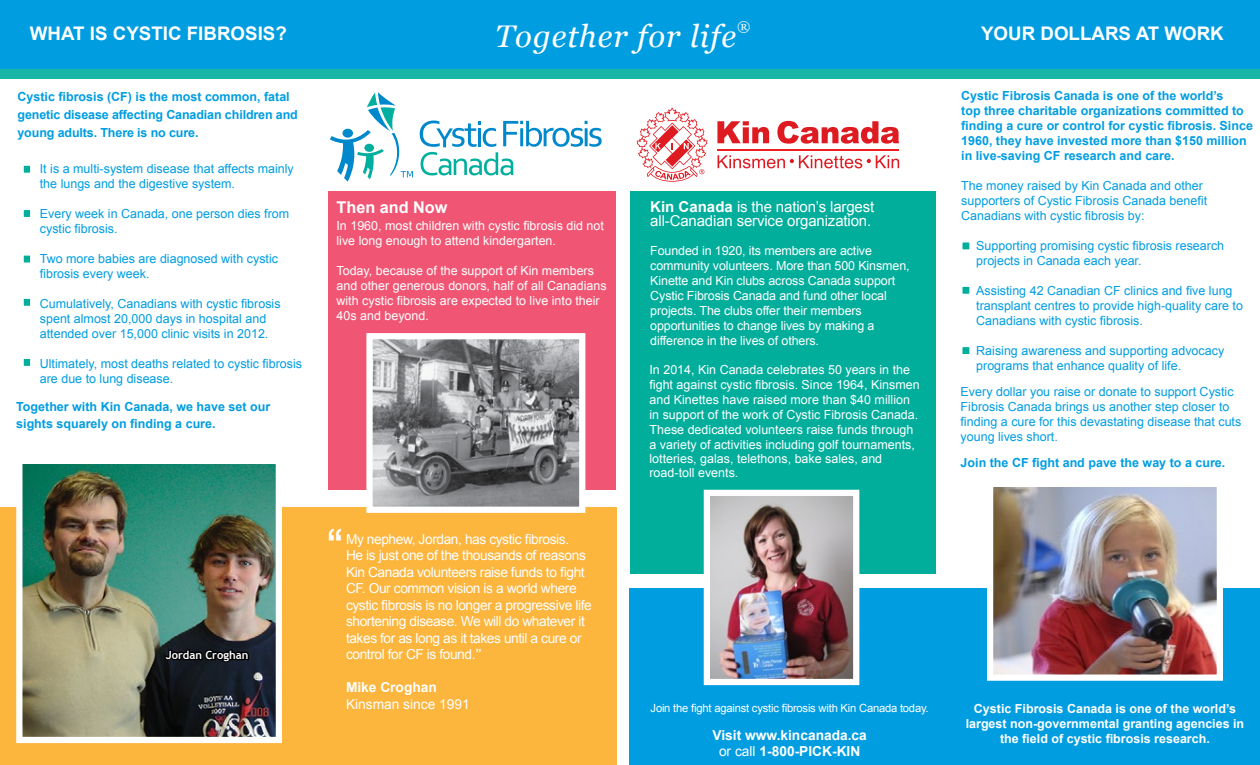
<style>
.page{position:relative;width:1260px;height:765px;background:#fff}
.page>*{position:absolute;margin:0;border:0;box-sizing:border-box;transform-origin:0 0}
.t1{font:47.5px "Myanmar Sangam MN";color:#fff}
.t2{font:italic 31.25px "Georgia";letter-spacing:.03em;color:#fff}
.t3{font:700 18.75px "Arial";color:#fff}
.t4{font:700 16.25px "Arial";color:#fff}
.t5{font:15px/13.8px "Arial";letter-spacing:-.01em;color:#fff}
.t6{font:13.75px/16.5px "Arial";letter-spacing:-.03em;color:#fff}
.t7{font:700 13.75px/16.5px "Arial";color:#fff;text-align:center}
.t8{font:13.75px "Arial";color:#fff}
.t9{font:italic 13.75px "Georgia";color:#fff}
.t10{font:12.5px/15px "Arial";color:#009de1}
.t11{font:12.5px/15px "Arial";color:#fff}
.t12{font:700 12.5px/15px "Arial";color:#009de1}
.t13{font:700 12.5px/15px "Arial";color:#fff;text-align:center}
.t14{font:11.25px "Arial";letter-spacing:-.02em;color:#fff}
.t15{font:700 11.25px "Trebuchet MS";color:#fff}
.s1{font-family:"Trebuchet MS";font-size:12.5px}
.s2{font-weight:700}
.s3{font-weight:400}
</style>
<div class="page">
<div style="left:629px;top:589px;width:631px;height:176px;background:#009de1"></div>
<div style="left:631px;top:192px;width:305px;height:382px;background:#00ae9b"></div>
<div style="left:0;top:507px;width:616px;height:258px;background:#fcb53d"></div>
<div style="left:328px;top:192px;width:288px;height:298px;background:#f05674"></div>
<div style="left:0;top:0;width:1260px;height:69px;background:#009de1"></div>
<img style="left:994px;top:488px;width:222px;height:186px">
<div style="left:987px;top:481px;width:236px;height:200px;border:6px solid #fff"></div>
<div style="left:22px;top:209px;width:9px;height:9px;background:#00ae9b;border:1px solid #fff"></div>
<div style="left:22px;top:254px;width:9px;height:10px;background:#00ae9b;border:1px solid #fff"></div>
<div style="left:22px;top:298px;width:9px;height:9px;background:#00ae9b;border:1px solid #fff"></div>
<div style="left:961px;top:241px;width:10px;height:10px;background:#00ae9b;border:1px solid #fff"></div>
<div style="left:961px;top:286px;width:10px;height:9px;background:#00ae9b;border:1px solid #fff"></div>
<div style="left:961px;top:346px;width:10px;height:9px;background:#00ae9b;border:1px solid #fff"></div>
<img style="left:16px;top:464px;width:266px;height:280px">
<div style="left:22px;top:165px;width:9px;height:9px;background:#00ae9b;border:1px solid #fff"></div>
<img style="left:373px;top:340px;width:205px;height:166px">
<div style="left:366px;top:333px;width:219px;height:180px;border:6px solid #fff"></div>
<div style="left:22px;top:358px;width:9px;height:9px;background:#00ae9b;border:1px solid #fff"></div>
<div style="left:0;top:69px;width:1260px;height:9px;background:#1ab6a5"></div>
<svg style="left:163px;top:647px;width:87px;height:17px"></svg>
<img style="left:711px;top:497px;width:141px;height:181px">
<div style="left:704px;top:490px;width:155px;height:195px;border:6px solid #fff"></div>
<svg style="left:420px;top:121px;width:182px;height:54px"></svg>
<svg style="left:330px;top:92px;width:83px;height:90px"></svg>
<hr style="left:717px;top:149px;width:182px;height:1px;background:#ed1d24">
<svg style="left:717px;top:121px;width:52px;height:22px"></svg>
<svg style="left:777px;top:121px;width:122px;height:23px"></svg>
<svg style="left:718px;top:155px;width:181px;height:13px"></svg>
<svg style="left:637px;top:107px;width:71px;height:75px"></svg>
<h3 class="t3" style="left:30px;top:21px;width:258px">WHAT IS CYSTIC FIBROSIS?</h3>
<p class="t12" style="left:18px;top:88px;width:282px;line-height:17.8px">Cystic fibrosis (CF) is the most common, fatal genetic disease affecting Canadian children and young adults. There is no cure.</p>
<p class="t10" style="left:40px;top:161px;width:256px">It is a multi-system disease that affects mainly the lungs and the digestive system.</p>
<p class="t10" style="left:40px;top:206px;width:251px">Every week in Canada, one person dies from cystic fibrosis.</p>
<p class="t10" style="left:40px;top:251px;width:240px">Two more babies are diagnosed with cystic fibrosis every week.</p>
<p class="t10" style="left:40px;top:296px;width:242px">Cumulatively, Canadians with cystic fibrosis spent almost 20,000 days in hospital and attended over 15,000 clinic visits in 2012.</p>
<p class="t10" style="left:40px;top:356px;width:264px">Ultimately, most deaths related to cystic fibrosis are due to lung disease.</p>
<p class="t12" style="left:16px;top:398px;width:255px;line-height:17.5px">Together with Kin Canada, we have set our sights squarely on finding a cure.</p>
<p class="t15" style="left:166px;top:648px;width:84px">Jordan Croghan</p>
<h2 class="t2" style="left:495px;top:13px;width:243px">Together for life</h2>
<p class="t9" style="left:737px;top:16px;width:14px">®</p>
<h3 class="t4" style="left:337px;top:197px;width:113px">Then and Now</h3>
<p class="t11" style="left:336px;top:219px;width:269px">In 1960, most children with cystic fibrosis did not live long enough to attend kindergarten.</p>
<p class="t11" style="left:336px;top:264px;width:272px">Today, because of the support of Kin members and other generous donors, half of all Canadians with cystic fibrosis are expected to live into their 40s and beyond.</p>
<h1 class="t1" style="left:326px;top:518px;width:18px">“</h1>
<p class="t6" style="left:346px;top:531px;width:247px">My nephew, Jordan, has cystic fibrosis.<br>He is just one of the thousands of reasons Kin Canada volunteers raise funds to fight CF. Our common vision is a world where cystic fibrosis is no longer a progressive life shortening disease. We will do whatever it takes for as long as it takes until a cure or control for CF is found.<span class="s1">”</span></p>
<p class="t7" style="left:346px;top:679px;width:92px">Mike Croghan</p>
<p class="t8" style="left:346px;top:695px;width:125px">Kinsman since 1991</p>
<p class="t5" style="left:650px;top:200px;width:226px"><span class="s2">Kin Canada</span> is the nation’s largest all-Canadian service organization.</p>
<p class="t11" style="left:650px;top:243px;width:261px">Founded in 1920, its members are active community volunteers. More than 500 Kinsmen, Kinette and Kin clubs across Canada support Cystic Fibrosis Canada and fund other local projects. The clubs offer their members opportunities to change lives by making a difference in the lives of others.</p>
<p class="t11" style="left:649px;top:362px;width:272px">In 2014, Kin Canada celebrates 50 years in the fight against cystic fibrosis. Since 1964, Kinsmen and Kinettes have raised more than $40 million in support of the work of Cystic Fibrosis Canada.<br>These dedicated volunteers raise funds through a variety of activities including golf tournaments,</p>
<p class="t11" style="left:649px;top:451px;width:234px;line-height:14.2px">lotteries, galas, telethons, bake sales, and road-toll events.</p>
<p class="t14" style="left:651px;top:701px;width:280px">Join the fight against cystic fibrosis with Kin Canada today.</p>
<p class="t7" style="left:713px;top:727px;width:156px">Visit www.kincanada.ca <span class="s3">or call</span> 1-800-PICK-KIN</p>
<h3 class="t3" style="left:981px;top:21px;width:244px">YOUR DOLLARS AT WORK</h3>
<p class="t12" style="left:961px;top:89px;width:293px">Cystic Fibrosis Canada is one of the world’s<br>top three charitable organizations committed to finding a cure or control for cystic fibrosis. Since 1960, they have invested more than $150 million in live-saving CF research and care.</p>
<p class="t10" style="left:961px;top:179px;width:247px">The money raised by Kin Canada and other supporters of Cystic Fibrosis Canada benefit<br>Canadians with cystic fibrosis by:</p>
<p class="t10" style="left:976px;top:238px;width:249px">Supporting promising cystic fibrosis research projects in Canada each year.</p>
<p class="t10" style="left:976px;top:283px;width:268px">Assisting 42 Canadian CF clinics and five lung transplant centres to provide high-quality care to<br>Canadians with cystic fibrosis.</p>
<p class="t10" style="left:976px;top:343px;width:250px">Raising awareness and supporting advocacy programs that enhance quality of life.</p>
<p class="t10" style="left:961px;top:384px;width:282px">Every dollar you raise or donate to support Cystic Fibrosis Canada brings us another step closer to finding a cure for this devastating disease that cuts young lives short.</p>
<p class="t12" style="left:961px;top:456px;width:266px">Join the CF fight and pave the way to a cure.</p>
<p class="t13" style="left:966px;top:701px;width:280px">Cystic Fibrosis Canada is one of the world’s largest non-governmental granting agencies in the field of cystic fibrosis research.</p>
</div>
